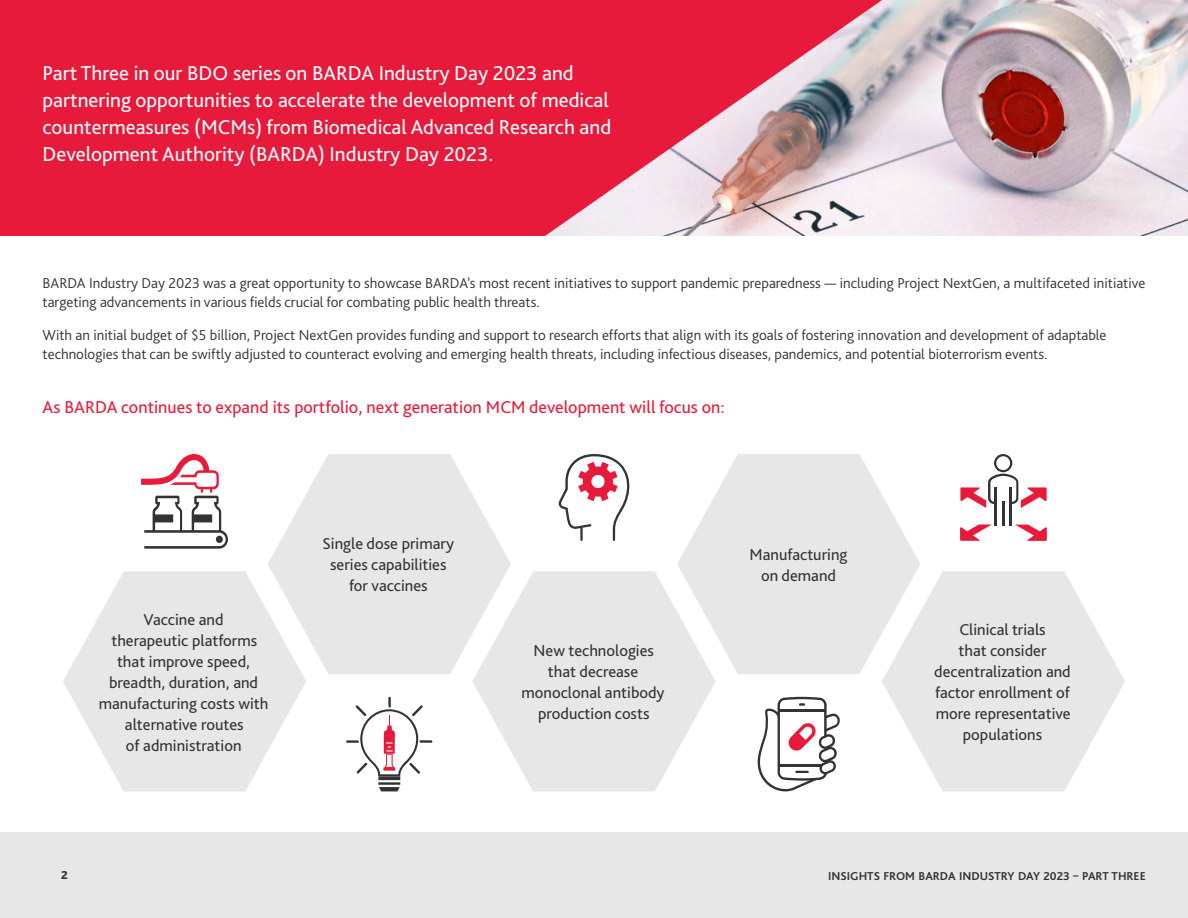
<style>
.page{position:relative;width:1188px;height:918px;background:#fff}
.page>*{position:absolute;margin:0;border:0;box-sizing:border-box;transform-origin:0 0}
.Introduction{font:21px/27px "Bliss Pro";color:#fff}
.Callout{font:18px "Bliss Pro";color:#e81a3b}
.t1{font:16.5px/21px "Bliss Pro";color:#333;text-align:center}
.Body_copy{font:300 15px/19.5px "Bliss Pro";color:#333}
.t2{font:700 12px "Bliss Pro";color:#333}
.t3{font:800 12px "Bliss Pro";color:#333}
</style>
<div class="page">
<img style="left:882px;top:0;width:306px;height:236px">
<svg style="left:0;top:0;width:882px;height:236px;background:#e33a56"></svg>
<svg style="left:63px;top:571px;width:243px;height:220px;fill:#e7e7e7"></svg>
<svg style="left:268px;top:454px;width:243px;height:220px;fill:#e7e7e7"></svg>
<svg style="left:472px;top:571px;width:244px;height:220px;fill:#e7e7e7"></svg>
<svg style="left:677px;top:454px;width:243px;height:220px;fill:#e7e7e7"></svg>
<svg style="left:882px;top:571px;width:243px;height:220px;fill:#e7e7e7"></svg>
<svg style="left:757px;top:697px;width:83px;height:94px"></svg>
<svg style="left:346px;top:697px;width:86px;height:94px"></svg>
<svg style="left:141px;top:454px;width:87px;height:95px"></svg>
<svg style="left:960px;top:524px;width:32px;height:17px"></svg>
<svg style="left:1016px;top:525px;width:31px;height:16px"></svg>
<hr style="left:1010px;top:488px;width:2px;height:38px;background:#333">
<hr style="left:994px;top:488px;width:3px;height:38px;background:#333">
<hr style="left:1002px;top:502px;width:2px;height:24px;background:#333">
<svg style="left:960px;top:454px;width:87px;height:54px"></svg>
<svg style="left:558px;top:454px;width:72px;height:87px"></svg>
<div style="left:0;top:833px;width:1188px;height:85px;background:#e7e7e7"></div>
<p class="Introduction" style="left:43px;top:59px;width:570px">Part Three in our BDO series on BARDA Industry Day 2023 and partnering opportunities to accelerate the development of medical countermeasures (MCMs) from Biomedical Advanced Research and Development Authority (BARDA) Industry Day 2023.</p>
<p class="Body_copy" style="left:43px;top:273px;width:1104px">BARDA Industry Day 2023 was a great opportunity to showcase BARDA’s most recent initiatives to support pandemic preparedness — including Project NextGen, a multifaceted initiative targeting advancements in various fields crucial for combating public health threats.</p>
<p class="Body_copy" style="left:43px;top:324px;width:1066px">With an initial budget of $5 billion, Project NextGen provides funding and support to research efforts that align with its goals of fostering innovation and development of adaptable technologies that can be swiftly adjusted to counteract evolving and emerging health threats, including infectious diseases, pandemics, and potential bioterrorism events.</p>
<p class="Callout" style="left:43px;top:396px;width:684px">As BARDA continues to expand its portfolio, next generation MCM development will focus on:</p>
<p class="t1" style="left:99px;top:608px;width:171px">Vaccine and<br>therapeutic platforms that improve speed, breadth, duration, and manufacturing costs with alternative routes<br>of administration</p>
<p class="t1" style="left:323px;top:533px;width:133px">Single dose primary series capabilities for vaccines</p>
<p class="t1" style="left:522px;top:640px;width:145px">New technologies that decrease monoclonal antibody production costs</p>
<p class="t1" style="left:750px;top:543px;width:99px">Manufacturing on demand</p>
<p class="t1" style="left:934px;top:619px;width:138px">Clinical trials<br>that consider decentralization and factor enrollment of more representative populations</p>
<p class="t3" style="left:61px;top:868px;width:8px">2</p>
<p class="t2" style="left:828px;top:869px;width:319px">INSIGHTS FROM BARDA INDUSTRY DAY 2023 – PART THREE</p>
</div>
